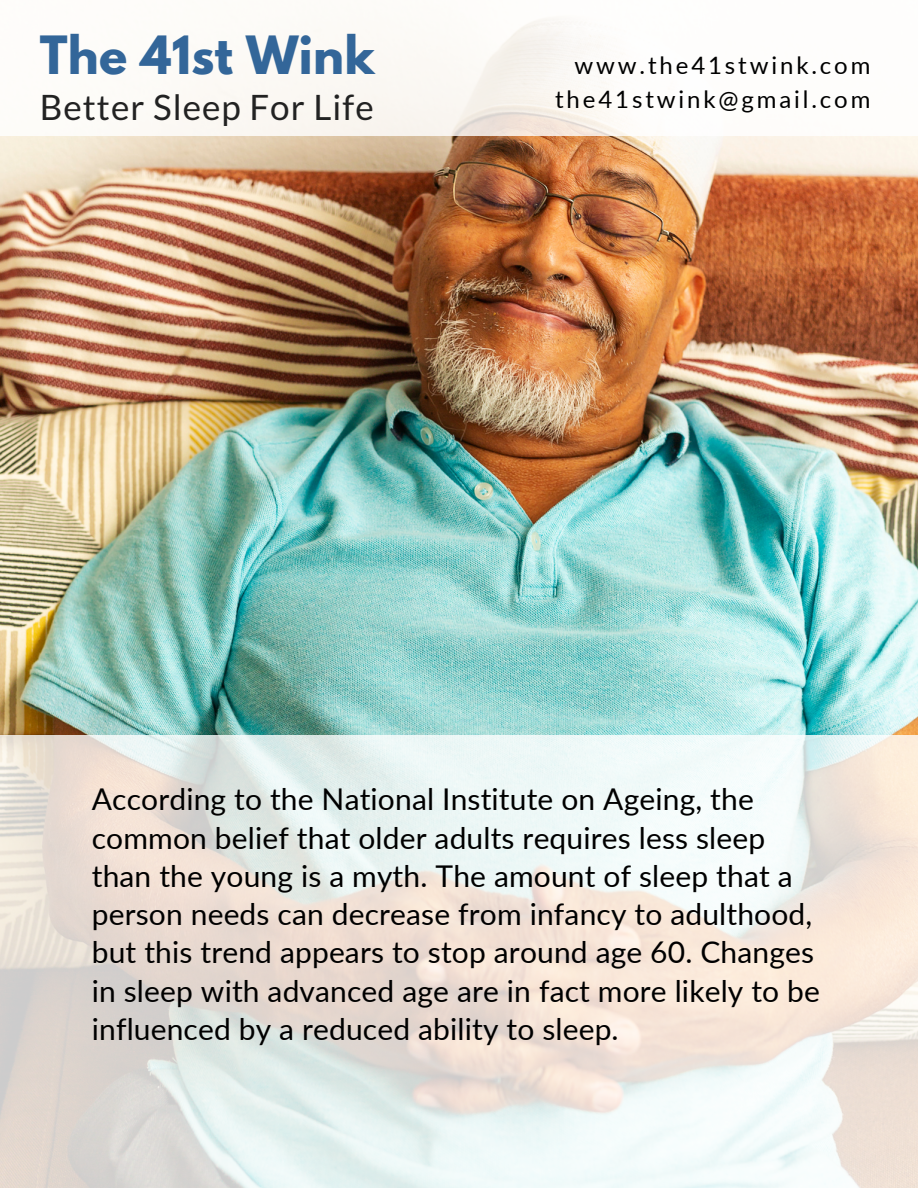
<style>
.page{position:relative;width:918px;height:1188px;background:#fff}
.page>*{position:absolute;margin:0;border:0;box-sizing:border-box;transform-origin:0 0}
.t1{font:700 46.8px "League Spartan";letter-spacing:.005em;color:#369}
.t2{font:35.1px "Lato";letter-spacing:.03em;color:#222}
.t3{font:30px/38.2px "Lato";letter-spacing:.005em;color:#000}
.t4{font:24px "Lato";letter-spacing:.12em;color:#000}
</style>
<div class="page">
<img style="left:0;top:136px;width:918px;height:600px">
<div style="left:0;top:0;width:918px;height:136px;background:#fdfcf8"></div>
<svg style="left:0;top:736px;width:918px;height:452px"></svg>
<p class="t1" style="left:40px;top:32px;width:336px">The 41st Wink</p>
<p class="t2" style="left:40px;top:85px;width:335px">Better Sleep For Life</p>
<p class="t4" style="left:574px;top:50px;width:298px">www.the41stwink.com</p>
<p class="t4" style="left:555px;top:84px;width:317px">the41stwink@gmail.com</p>
<p class="t3" style="left:92px;top:780px;width:730px">According to the National Institute on Ageing, the common belief that older adults requires less sleep than the young is a myth. The amount of sleep that a person needs can decrease from infancy to adulthood, but this trend appears to stop around age 60. Changes in sleep with advanced age are in fact more likely to be influenced by a reduced ability to sleep.</p>
</div>
